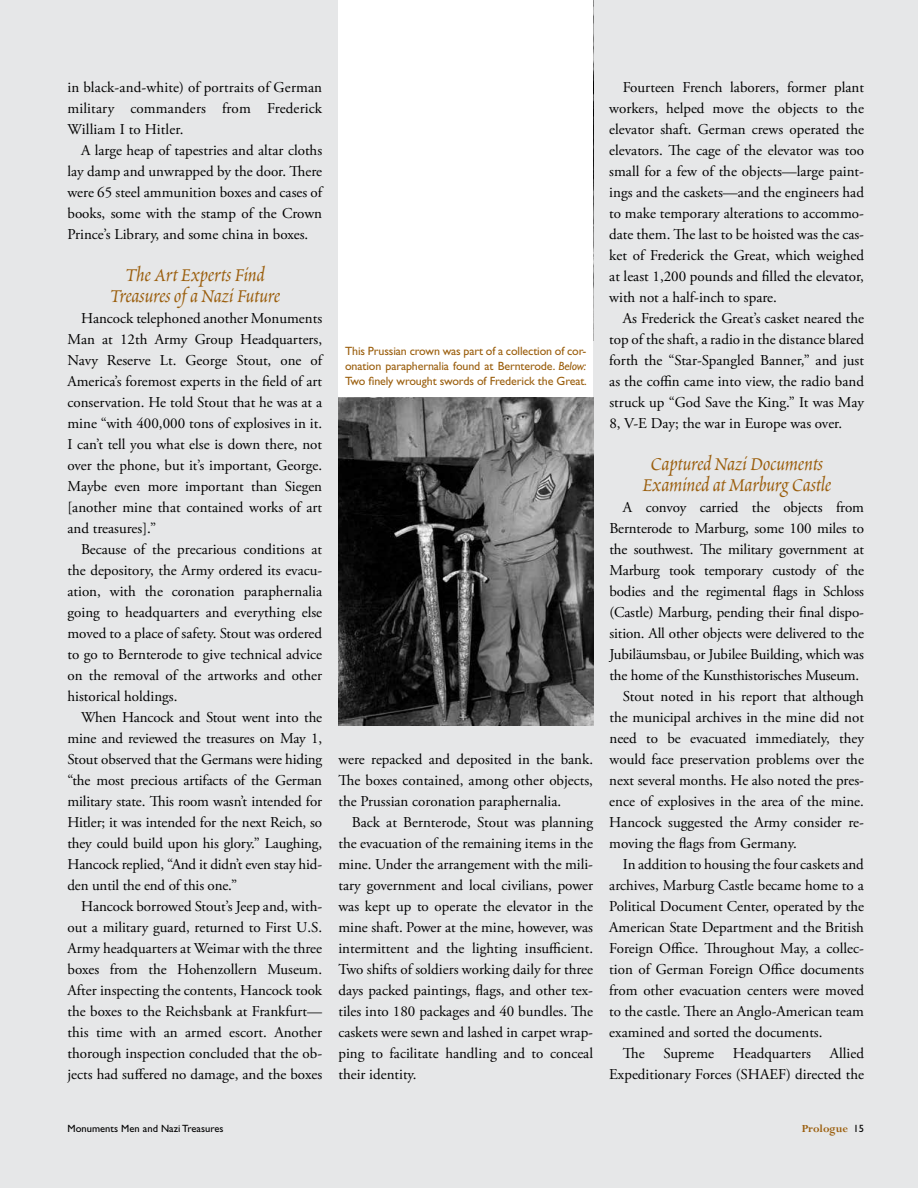
<style>
.page{position:relative;width:918px;height:1188px;background:#e6e7e8}
.page>*{position:absolute;margin:0;border:0;box-sizing:border-box;transform-origin:0 0}
.t1{font:23.25px/21px "Poetica Chancery I";color:#9b5f0e;text-align:center}
.t2{font:15px/21px "Adobe Garamond Pro";color:#000;text-align:justify}
.t3{font:12px/15px "Gill Sans Std";letter-spacing:-.01em;color:#9b5f0e;text-align:justify}
.t4{font:700 12px "Perpetua Std";color:#9b5f0e}
.t5{font:10.5px "Gill Sans Std";letter-spacing:.005em;color:#000}
.s1{font-style:italic}
.s2{font-family:"Gill Sans Std";font-weight:400;font-size:10.5px;color:#000}
</style>
<div class="page">
<div style="left:338px;top:340px;width:255px;height:57px;background:#fff"></div>
<div style="left:338px;top:0;width:255px;height:340px;background:#fff"></div>
<img style="left:338px;top:397px;width:255px;height:329px">
<p class="t2" style="left:68px;top:77px;width:256px">in black-and-white) of portraits of German military commanders from Frederick William I to Hitler.</p>
<p class="t2" style="left:68px;top:140px;width:256px;text-indent:14px">A large heap of tapestries and altar cloths lay damp and unwrapped by the door. There were 65 steel ammunition boxes and cases of books, some with the stamp of the Crown Prince’s Library, and some china in boxes.</p>
<h3 class="t1" style="left:110px;top:265px;width:171px">The Art Experts Find<br>Treasures of a Nazi Future</h3>
<p class="t2" style="left:68px;top:308px;width:256px;text-indent:14px">Hancock telephoned another Monuments Man at 12th Army Group Headquarters, Navy Reserve Lt. George Stout, one of America’s foremost experts in the field of art conservation. He told Stout that he was at a mine “with 400,000 tons of explosives in it.<br>I can’t tell you what else is down there, not over the phone, but it’s important, George.<br>Maybe even more important than Siegen [another mine that contained works of art and treasures].”</p>
<p class="t2" style="left:68px;top:539px;width:256px;text-indent:14px">Because of the precarious conditions at the depository, the Army ordered its evacu&shy;ation, with the coronation paraphernalia going to headquarters and everything else moved to a place of safety. Stout was ordered to go to Bernterode to give technical advice on the removal of the artworks and other historical holdings.</p>
<p class="t2" style="left:68px;top:707px;width:256px;text-indent:14px">When Hancock and Stout went into the mine and reviewed the treasures on May 1, Stout observed that the Germans were hiding “the most precious artifacts of the German military state. This room wasn’t intended for Hitler; it was intended for the next Reich, so they could build upon his glory.” Laughing, Hancock replied, “And it didn’t even stay hid&shy;den until the end of this one.”</p>
<p class="t2" style="left:68px;top:896px;width:256px;text-indent:14px">Hancock borrowed Stout’s Jeep and, with&shy;out a military guard, returned to First U.S.<br>Army headquarters at Weimar with the three boxes from the Hohenzollern Museum.<br>After inspecting the contents, Hancock took the boxes to the Reichsbank at Frankfurt— this time with an armed escort. Another thorough inspection concluded that the ob&shy;jects had suffered no damage, and the boxes</p>
<p class="t3" style="left:345px;top:344px;width:243px">This Prussian crown was part of a collection of cor&shy;onation paraphernalia found at Bernterode. <span class="s1">Below:<br></span>Two finely wrought swords of Frederick the Great.</p>
<p class="t2" style="left:338px;top:749px;width:256px">were repacked and deposited in the bank.<br>The boxes contained, among other objects, the Prussian coronation paraphernalia.</p>
<p class="t2" style="left:338px;top:812px;width:256px;text-indent:14px">Back at Bernterode, Stout was planning the evacuation of the remaining items in the mine. Under the arrangement with the mili&shy;tary government and local civilians, power was kept up to operate the elevator in the mine shaft. Power at the mine, however, was intermittent and the lighting insufficient.<br>Two shifts of soldiers working daily for three days packed paintings, flags, and other tex&shy;tiles into 180 packages and 40 bundles. The caskets were sewn and lashed in carpet wrap&shy;ping to facilitate handling and to conceal their identity.</p>
<p class="t2" style="left:609px;top:77px;width:256px;text-indent:14px">Fourteen French laborers, former plant workers, helped move the objects to the elevator shaft. German crews operated the elevators. The cage of the elevator was too small for a few of the objects—large paint&shy;ings and the caskets—and the engineers had to make temporary alterations to accommo&shy;date them. The last to be hoisted was the cas&shy;ket of Frederick the Great, which weighed at least 1,200 pounds and filled the elevator, with not a half-inch to spare.</p>
<p class="t2" style="left:609px;top:308px;width:256px;text-indent:14px">As Frederick the Great’s casket neared the top of the shaft, a radio in the distance blared forth the “Star-Spangled Banner,” and just as the coffin came into view, the radio band struck up “God Save the King.” It was May 8, V-E Day; the war in Europe was over.</p>
<h3 class="t1" style="left:643px;top:454px;width:190px">Captured Nazi Documents<br>Examined at Marburg Castle</h3>
<p class="t2" style="left:609px;top:497px;width:256px;text-indent:14px">A convoy carried the objects from Bernterode to Marburg, some 100 miles to the southwest. The military government at Marburg took temporary custody of the bodies and the regimental flags in Schloss (Castle) Marburg, pending their final dispo&shy;sition. All other objects were delivered to the Jubiläumsbau, or Jubilee Building, which was the home of the Kunsthistorisches Museum.</p>
<p class="t2" style="left:609px;top:686px;width:256px;text-indent:14px">Stout noted in his report that although the municipal archives in the mine did not need to be evacuated immediately, they would face preservation problems over the next several months. He also noted the pres&shy;ence of explosives in the area of the mine.<br>Hancock suggested the Army consider re&shy;moving the flags from Germany.</p>
<p class="t2" style="left:609px;top:854px;width:256px;text-indent:14px">In addition to housing the four caskets and archives, Marburg Castle became home to a Political Document Center, operated by the American State Department and the British Foreign Office. Throughout May, a collec&shy;tion of German Foreign Office documents from other evacuation centers were moved to the castle. There an Anglo-American team examined and sorted the documents.</p>
<p class="t2" style="left:609px;top:1043px;width:256px;text-align:right">The Supreme Headquarters Allied<br>Expeditionary Forces (SHAEF) directed the</p>
<p class="t5" style="left:68px;top:1122px;width:158px">Monuments Men and Nazi Treasures</p>
<p class="t4" style="left:802px;top:1123px;width:64px">Prologue <span class="s2">15</span></p>
</div>
